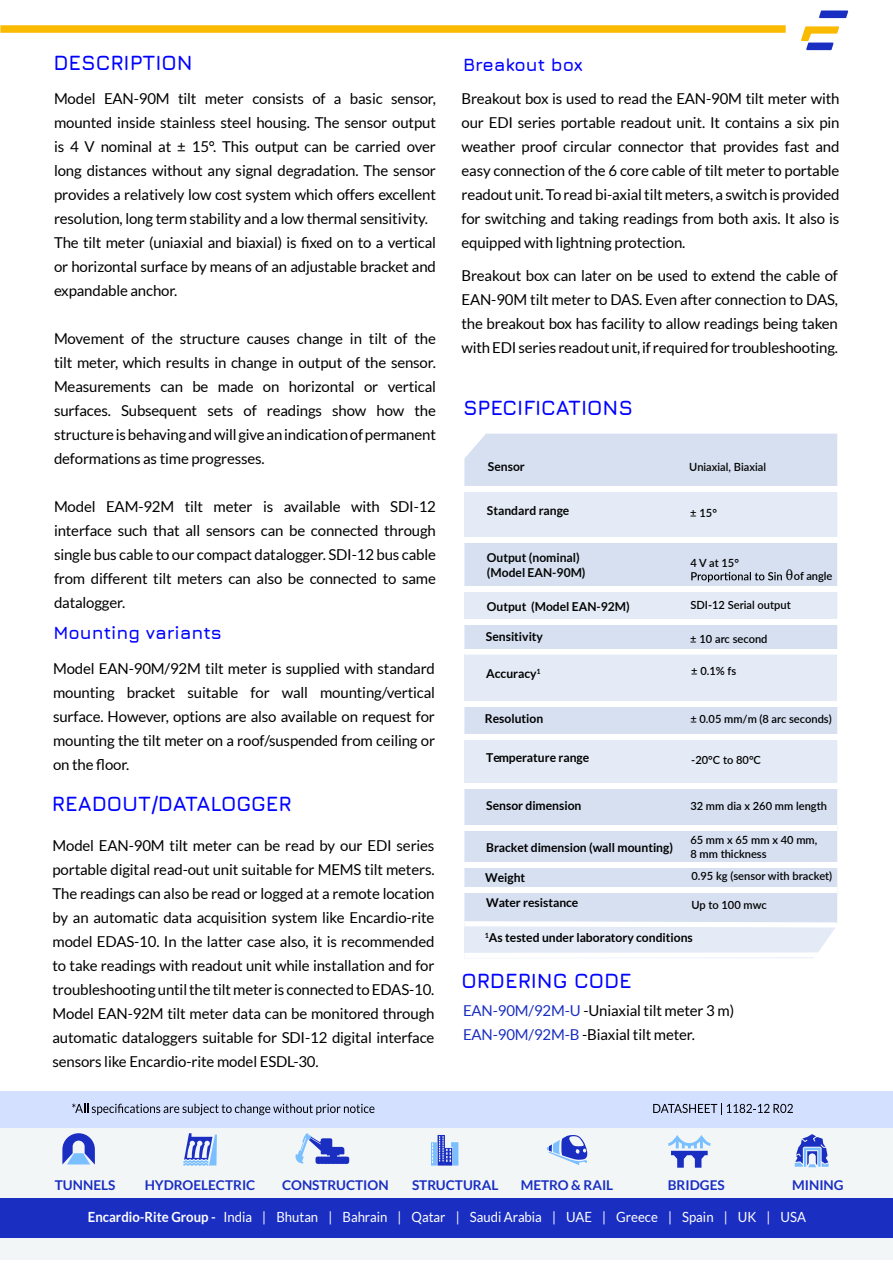
<style>
.page{position:relative;width:893px;height:1263px;background:#fff}
.page>*{position:absolute;margin:0;border:0;box-sizing:border-box;transform-origin:0 0}
.t1{font:700 21px "Jura";color:#00f}
.t2{font:700 18px "Jura";color:#00f}
.t3{font:15px/24px "Lato";letter-spacing:-.01em;color:#000;text-align:justify}
.t4{font:15px "Minion Pro";color:#000}
.t5{font:13.95px "Lato";color:#fff;scale:.94 1}
.t6{font:700 13.5px "Lato";color:#1a2ec2}
.t7{font:700 12.3px "Lato";color:#000}
.t8{font:700 12.3px/14.7px "Lato";color:#040503}
.t9{font:700 12.15px "Lato";color:#000}
.t10{font:600 11.25px/13.5px "Lato";color:#000}
.t11{font:600 11.25px "Lato";color:#040503}
.s1{color:#1a2fc1}
.s2{font-weight:700}
</style>
<div class="page">
<svg style="left:819px;top:10px;width:29px;height:8px"></svg>
<svg style="left:801px;top:26px;width:38px;height:24px"></svg>
<div style="left:0;top:25px;width:786px;height:8px;background:#faba00"></div>
<div style="left:464px;top:434px;width:373px;height:487px;background:#d6e0f1"></div>
<div style="left:464px;top:489px;width:373px;height:51px;background:#e4ebf6"></div>
<div style="left:462px;top:486px;width:378px;height:5px;background:#fff"></div>
<div style="left:462px;top:538px;width:378px;height:5px;background:#fff"></div>
<div style="left:462px;top:586px;width:378px;height:5px;background:#fff"></div>
<div style="left:462px;top:619px;width:378px;height:6px;background:#fff"></div>
<div style="left:461px;top:649px;width:379px;height:6px;background:#fff"></div>
<div style="left:462px;top:701px;width:378px;height:5px;background:#fff"></div>
<div style="left:462px;top:735px;width:378px;height:5px;background:#fff"></div>
<div style="left:462px;top:783px;width:378px;height:5px;background:#fff"></div>
<div style="left:464px;top:591px;width:373px;height:28px;background:#e4ebf6"></div>
<div style="left:464px;top:655px;width:373px;height:46px;background:#e4ebf6"></div>
<div style="left:464px;top:740px;width:373px;height:43px;background:#e4ebf6"></div>
<div style="left:465px;top:825px;width:372px;height:5px;background:#fff"></div>
<div style="left:460px;top:862px;width:378px;height:6px;background:#fff"></div>
<svg style="left:691px;top:572px;width:91px;height:10px"></svg>
<svg style="left:464px;top:921px;width:374px;height:31px"></svg>
<div style="left:464px;top:887px;width:373px;height:5px;background:#fff"></div>
<div style="left:1px;top:1127px;width:892px;height:133px;background:#f3f6f7"></div>
<svg style="left:62px;top:1133px;width:33px;height:31px"></svg>
<svg style="left:183px;top:1133px;width:34px;height:33px"></svg>
<svg style="left:295px;top:1133px;width:54px;height:31px"></svg>
<svg style="left:547px;top:1135px;width:40px;height:30px"></svg>
<svg style="left:668px;top:1135px;width:42px;height:33px"></svg>
<svg style="left:431px;top:1135px;width:27px;height:30px"></svg>
<svg style="left:795px;top:1134px;width:34px;height:33px"></svg>
<div style="left:1px;top:1198px;width:892px;height:40px;background:#1a2ec2"></div>
<div style="left:1px;top:1091px;width:892px;height:36px;background:#d4e0ff"></div>
<svg style="left:72px;top:1103px;width:302px;height:12px"></svg>
<svg style="left:653px;top:1103px;width:140px;height:12px"></svg>
<p class="t1" style="left:53px;top:47px;width:141px">DESCRIPTION</p>
<p class="t3" style="left:54px;top:86px;width:383px">Model EAN-90M tilt meter consists of a basic sensor, mounted inside stainless steel housing. The sensor output is 4 V nominal at ± 15°. This output can be carried over long distances without any signal degradation. The sensor provides a relatively low cost system which offers excellent resolution, long term stability and a low thermal sensitivity.</p>
<p class="t3" style="left:54px;top:230px;width:383px">The tilt meter (uniaxial and biaxial) is fixed on to a vertical or horizontal surface by means of an adjustable bracket and expandable anchor.</p>
<p class="t3" style="left:54px;top:326px;width:383px">Movement of the structure causes change in tilt of the tilt meter, which results in change in output of the sensor.<br>Measurements can be made on horizontal or vertical surfaces. Subsequent sets of readings show how the structure is behaving and will give an indication of permanent deformations as time progresses.</p>
<p class="t3" style="left:54px;top:494px;width:383px">Model EAM-92M tilt meter is available with SDI-12 interface such that all sensors can be connected through single bus cable to our compact datalogger. SDI-12 bus cable from different tilt meters can also be connected to same datalogger.</p>
<p class="t2" style="left:53px;top:619px;width:170px">Mounting variants</p>
<p class="t3" style="left:53px;top:656px;width:384px">Model EAN-90M/92M tilt meter is supplied with standard mounting bracket suitable for wall mounting/vertical surface. However, options are also available on request for mounting the tilt meter on a roof/suspended from ceiling or on the floor.</p>
<p class="t1" style="left:52px;top:788px;width:241px">READOUT/DATALOGGER</p>
<p class="t3" style="left:52px;top:833px;width:384px">Model EAN-90M tilt meter can be read by our EDI series portable digital read-out unit suitable for MEMS tilt meters.<br>The readings can also be read or logged at a remote location by an automatic data acquisition system like Encardio-rite model EDAS-10. In the latter case also, it is recommended to take readings with readout unit while installation and for troubleshooting until the tilt meter is connected to EDAS-10.</p>
<p class="t3" style="left:52px;top:1001px;width:383px">Model EAN-92M tilt meter data can be monitored through automatic dataloggers suitable for SDI-12 digital interface sensors like Encardio-rite model ESDL-30.</p>
<p class="t2" style="left:463px;top:52px;width:122px">Breakout box</p>
<p class="t3" style="left:461px;top:86px;width:380px">Breakout box is used to read the EAN-90M tilt meter with our EDI series portable readout unit. It contains a six pin weather proof circular connector that provides fast and easy connection of the 6 core cable of tilt meter to portable readout unit. To read bi-axial tilt meters, a switch is provided for switching and taking readings from both axis. It also is equipped with lightning protection.</p>
<p class="t3" style="left:461px;top:263px;width:378px">Breakout box can later on be used to extend the cable of EAN-90M tilt meter to DAS. Even after connection to DAS, the breakout box has facility to allow readings being taken with EDI series readout unit, if required for troubleshooting.</p>
<p class="t1" style="left:463px;top:392px;width:171px">SPECIFICATIONS</p>
<p class="t8" style="left:488px;top:459px;width:38px">Sensor</p>
<p class="t11" style="left:689px;top:458px;width:78px">Uniaxial, Biaxial</p>
<p class="t8" style="left:487px;top:503px;width:84px">Standard range</p>
<p class="t8" style="left:487px;top:550px;width:100px">Output (nominal) (Model EAN-90M)</p>
<p class="t8" style="left:487px;top:599px;width:144px">Output (Model EAN-92M)</p>
<p class="t10" style="left:690px;top:506px;width:28px">± 15°</p>
<p class="t10" style="left:690px;top:555px;width:50px">4 V at 15°</p>
<p class="t4" style="left:786px;top:565px;width:9px">θ</p>
<p class="t10" style="left:794px;top:569px;width:40px">of angle</p>
<p class="t10" style="left:690px;top:598px;width:102px">SDI-12 Serial output</p>
<p class="t10" style="left:690px;top:632px;width:79px">± 10 arc second</p>
<p class="t10" style="left:691px;top:664px;width:47px">± 0.1% fs</p>
<p class="t10" style="left:690px;top:712px;width:143px">± 0.05 mm/m (8 arc seconds)</p>
<p class="t10" style="left:691px;top:752px;width:71px">-20°C to 80°C</p>
<p class="t10" style="left:690px;top:799px;width:138px">32 mm dia x 260 mm length</p>
<p class="t10" style="left:690px;top:833px;width:129px">65 mm x 65 mm x 40 mm,<br>8 mm thickness</p>
<p class="t10" style="left:691px;top:869px;width:142px">0.95 kg (sensor with bracket)</p>
<p class="t10" style="left:691px;top:898px;width:77px">Up to 100 mwc</p>
<p class="t7" style="left:486px;top:630px;width:59px">Sensitivity</p>
<p class="t7" style="left:486px;top:666px;width:56px">Accuracy<sup>1</sup></p>
<p class="t7" style="left:485px;top:712px;width:60px">Resolution</p>
<p class="t7" style="left:486px;top:750px;width:105px">Temperature range</p>
<p class="t7" style="left:486px;top:799px;width:97px">Sensor dimension</p>
<p class="t7" style="left:486px;top:840px;width:188px">Bracket dimension (wall mounting)</p>
<p class="t7" style="left:485px;top:870px;width:41px">Weight</p>
<p class="t9" style="left:486px;top:896px;width:94px">Water resistance</p>
<p class="t7" style="left:485px;top:930px;width:209px"><sup>1</sup>As tested under laboratory conditions</p>
<p class="t1" style="left:461px;top:965px;width:172px">ORDERING CODE</p>
<p class="t3" style="left:463px;top:998px;width:273px"><span class="s1">EAN-90M/92M-U</span> -Uniaxial tilt meter 3 m)</p>
<p class="t3" style="left:463px;top:1022px;width:234px"><span class="s1">EAN-90M/92M-B</span> -Biaxial tilt meter.</p>
<p class="t6" style="left:55px;top:1178px;width:62px">TUNNELS</p>
<p class="t6" style="left:145px;top:1178px;width:112px">HYDROELECTRIC</p>
<p class="t6" style="left:282px;top:1178px;width:108px">CONSTRUCTION</p>
<p class="t6" style="left:412px;top:1178px;width:88px">STRUCTURAL</p>
<p class="t6" style="left:521px;top:1178px;width:94px">METRO &amp; RAIL</p>
<p class="t6" style="left:668px;top:1178px;width:58px">BRIDGES</p>
<p class="t6" style="left:792px;top:1178px;width:53px">MINING</p>
<p class="t5" style="left:88px;top:1209px;width:766px"><span class="s2">Encardio-Rite Group -</span> India | Bhutan | Bahrain | Qatar | Saudi Arabia | UAE | Greece | Spain | UK | USA</p>
</div>
